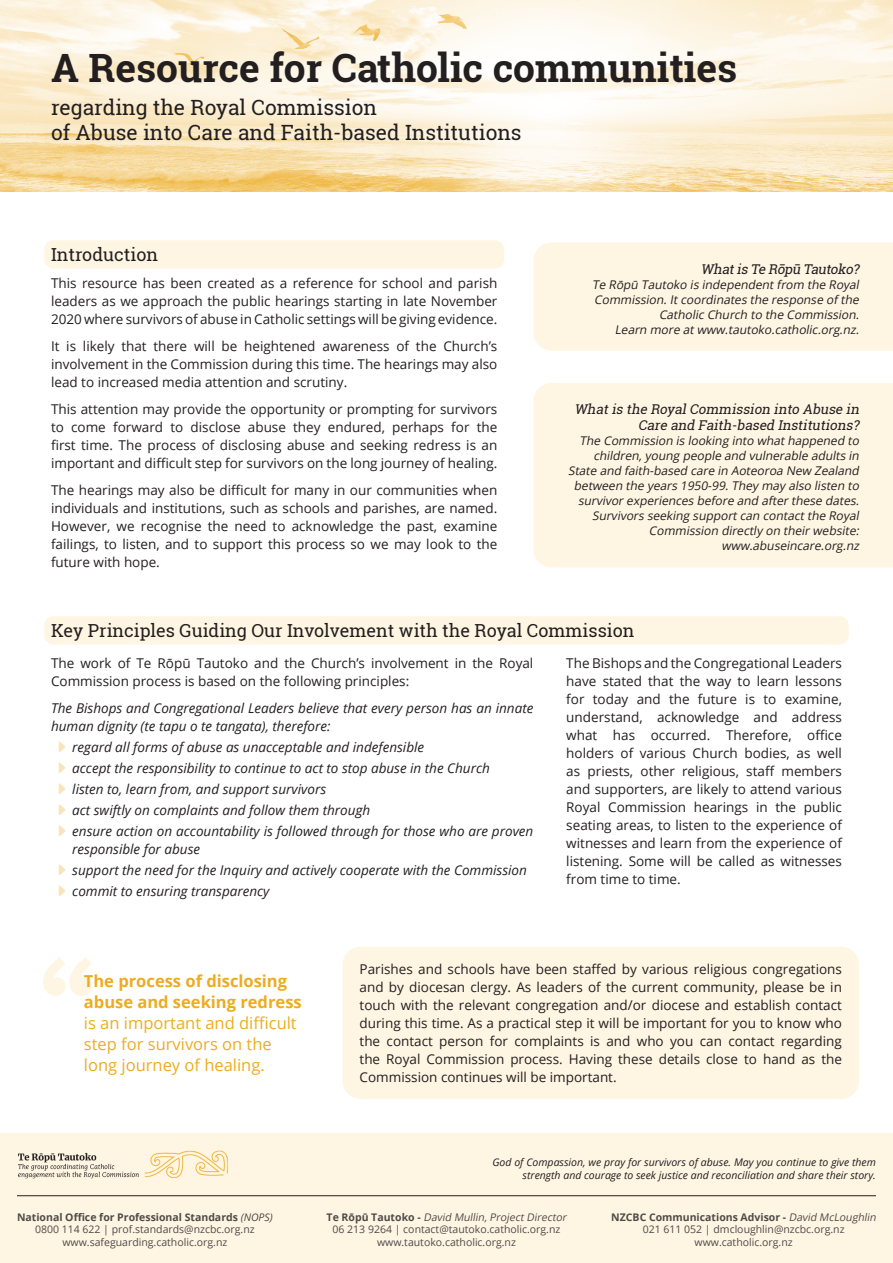
<style>
.page{position:relative;width:893px;height:1263px;background:#fff}
.page>*{position:absolute;margin:0;border:0;box-sizing:border-box;transform-origin:0 0}
.Body_-_2_column{font:700 108.75px "Bookman Old Style";color:#fff5e3}
.t1{font:700 39px "Roboto Slab";color:#231f20}
.Subtitle{font:21px/25.2px "Roboto Slab";color:#231f20}
.Heading_highlighted{font:18px "Roboto Slab";color:#231f20}
.t2{font:16.5px/21px "Open Sans";color:#edac20}
.Body_-_1_column{font:13.5px/18px "Open Sans";color:#231f20;text-align:justify}
.Body_-_1_column-2{font:italic 13.5px/18px "Open Sans";color:#231f20}
.Headings{font:italic 13.5px/16.2px "Roboto Slab";color:#231f20;text-align:right}
.Info_inset{font:italic 12px/15px "Open Sans";color:#231f20;text-align:right}
.t3{font:10.5px/12.6px "Open Sans";color:#231f20;text-align:center}
.Body_-_1_column-3{font:italic 10.5px/12.6px "Open Sans";color:#231f20;text-align:right}
.s1{font-weight:700}
.s2{font-style:italic}
</style>
<div class="page">
<div style="left:0;top:1133px;width:893px;height:130px;background:#fff5e3"></div>
<img style="left:17px;top:1150px;width:211px;height:29px">
<hr style="left:17px;top:1195px;width:859px;height:1px;background:#231f20">
<img style="left:0;top:0;width:893px;height:191px">
<div style="left:533px;top:383px;width:360px;height:184px;background:#fff5e3"></div>
<div style="left:343px;top:947px;width:516px;height:152px;background:#fff5e3;border-radius:18px"></div>
<div style="left:44px;top:616px;width:805px;height:28px;background:#fff5e3;border-radius:9px"></div>
<div style="left:44px;top:240px;width:460px;height:28px;background:#fff5e3;border-radius:9px"></div>
<div style="left:533px;top:243px;width:360px;height:108px;background:#fff5e3"></div>
<p class="t1" style="left:51px;top:41px;width:688px">A Resource for Catholic communities</p>
<p class="Subtitle" style="left:51px;top:95px;width:472px">regarding the Royal Commission<br>of Abuse into Care and Faith-based Institutions</p>
<p class="Heading_highlighted" style="left:51px;top:242px;width:108px">Introduction</p>
<p class="Body_-_1_column" style="left:51px;top:274px;width:448px">This resource has been created as a reference for school and parish leaders as we approach the public hearings starting in late November 2020 where survivors of abuse in Catholic settings will be giving evidence.</p>
<p class="Body_-_1_column" style="left:51px;top:337px;width:448px">It is likely that there will be heightened awareness of the Church’s involvement in the Commission during this time. The hearings may also lead to increased media attention and scrutiny.</p>
<p class="Body_-_1_column" style="left:51px;top:400px;width:448px">This attention may provide the opportunity or prompting for survivors to come forward to disclose abuse they endured, perhaps for the first time. The process of disclosing abuse and seeking redress is an important and difficult step for survivors on the long journey of healing.</p>
<p class="Body_-_1_column" style="left:51px;top:481px;width:448px">The hearings may also be difficult for many in our communities when individuals and institutions, such as schools and parishes, are named.<br>However, we recognise the need to acknowledge the past, examine failings, to listen, and to support this process so we may look to the future with hope.</p>
<p class="Headings" style="left:701px;top:261px;width:163px">Whatis Te Rōpū Tautoko?</p>
<p class="Info_inset" style="left:592px;top:276px;width:271px">Te Rōpū Tautoko is independentfrom the Royal Commission.Itcoordinates the response of the Catholic Church to the Commission.<br>Learn more atwww.tautoko.catholic.org.nz.</p>
<p class="Headings" style="left:574px;top:401px;width:289px">Whatis the RoyalCommission into Abuse in<br>Care and Faith-based Institutions?</p>
<p class="Info_inset" style="left:568px;top:433px;width:295px">The Commission is looking into whathappened to children,young people and vulnerable adults in State and faith-based care in Aoteoroa New Zealand between the years 1950-99.They may also listen to survivorexperiences before and afterthese dates.<br>Survivors seeking supportcan contactthe Royal Commission directly on theirwebsite: www.abuseincare.org.nz</p>
<p class="Heading_highlighted" style="left:51px;top:618px;width:585px">Key Principles Guiding Our Involvement with the Royal Commission</p>
<p class="Body_-_1_column" style="left:51px;top:653px;width:484px">The work of Te Rōpū Tautoko and the Church’s involvement in the Royal<br>Commission process is based on the following principles:</p>
<p class="Body_-_1_column-2" style="left:51px;top:698px;width:484px">The Bishops and Congregational Leaders believe that every person has an innate human dignity (te tapu o te tangata), therefore:</p>
<p class="Body_-_1_column-2" style="left:72px;top:737px;width:353px">regard all forms of abuse as unacceptable and indefensible</p>
<p class="Body_-_1_column-2" style="left:72px;top:758px;width:419px">accept the responsibility to continue to act to stop abuse in the Church</p>
<p class="Body_-_1_column-2" style="left:72px;top:779px;width:255px">listen to, learn from, and support survivors</p>
<p class="Body_-_1_column-2" style="left:72px;top:800px;width:299px">act swiftly on complaints and follow them through</p>
<p class="Body_-_1_column-2" style="left:72px;top:821px;width:463px">ensure action on accountability is followed through for those who are proven responsible for abuse</p>
<p class="Body_-_1_column-2" style="left:72px;top:860px;width:456px">support the need for the Inquiry and actively cooperate with the Commission</p>
<p class="Body_-_1_column-2" style="left:72px;top:881px;width:199px">commit to ensuring transparency</p>
<p class="Body_-_1_column" style="left:566px;top:653px;width:277px">The Bishops and the Congregational Leaders have stated that the way to learn lessons for today and the future is to examine, understand, acknowledge and address what has occurred. Therefore, office holders of various Church bodies, as well as priests, other religious, staff members and supporters, are likely to attend various Royal Commission hearings in the public seating areas, to listen to the experience of witnesses and learn from the experience of listening. Some will be called as witnesses from time to time.</p>
<p class="Body_-_2_column" style="left:39px;top:919px;width:60px">“</p>
<p class="t2" style="left:84px;top:970px;width:219px"><span class="s1">The process of disclosing abuse and seeking redress </span>is an important and difficult step for survivors on the long journey of healing.</p>
<p class="Body_-_1_column" style="left:360px;top:960px;width:484px">Parishes and schools have been staffed by various religious congregations and by diocesan clergy. As leaders of the current community, please be in touch with the relevant congregation and/or diocese and establish contact during this time. As a practical step it will be important for you to know who the contact person for complaints is and who you can contact regarding the Royal Commission process. Having these details close to hand as the Commission continues will be important.</p>
<p class="Body_-_1_column-3" style="left:492px;top:1156px;width:385px">God of Compassion, we pray for survivors of abuse. May you continue to give them strength and courage to seek justice and reconciliation and share their story.</p>
<p class="t3" style="left:17px;top:1210px;width:257px"><span class="s1">National Office for Professional Standards</span> <span class="s2">(NOPS)<br></span>0800 114 622 | prof.standards@nzcbc.org.nz www.safeguarding.catholic.org.nz</p>
<p class="t3" style="left:327px;top:1210px;width:244px"><span class="s1">T e Rō p ū T a u t o ko -</span> <span class="s2">David Mullin,ProjectDirector<br></span>06 213 9264 | contact@tautoko.catholic.org.nz www.tautoko.catholic.org.nz</p>
<p class="t3" style="left:611px;top:1210px;width:269px"><span class="s1">NZCBC Communications Advisor -</span> <span class="s2">David McLoughlin<br></span>021 611 052 | dmcloughlin@nzcbc.org.nz www.catholic.org.nz</p>
</div>
